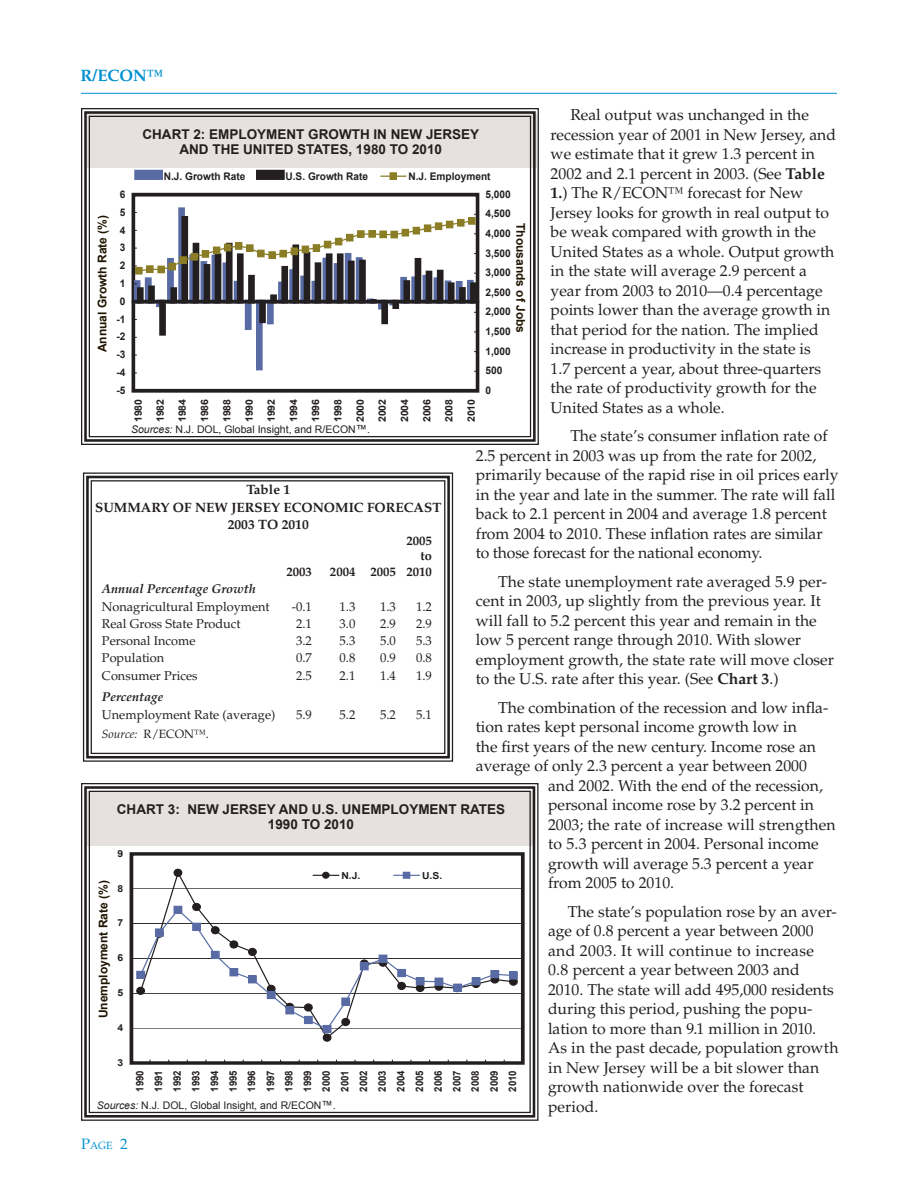
<style>
.page{position:relative;width:918px;height:1188px;background:#fff}
.page>*{position:absolute;margin:0;border:0;box-sizing:border-box;transform-origin:0 0}
.t1{font:700 16.5px "Palatino";color:#0091cf}
.t2{font:15.75px/19.5px "Palatino";color:#231f20}
.t3{font:700 13.5px/15px "Arial";color:#231f20;text-align:center}
.t4{font:700 13.5px/17.2px "Palatino";color:#231f20;text-align:center}
.t5{font:12.75px "Palatino";color:#231f20}
.t6{font:italic 700 12.75px "Palatino";color:#231f20}
.t7{font:700 12.75px/15.8px "Palatino";color:#231f20;text-align:right}
.t8{font:700 12px "Arial";color:#1f1500}
.t9{font:12px "Palatino";color:#231f20}
.t10{font:700 10.5px "Arial";color:#231f20}
.t11{font:10.5px "Arial";color:#231f20}
.t12{font:10.5px "Palatino";color:#0091cf}
.t13{font:700 10.35px/18.6px "Arial";letter-spacing:-.005em;color:#231f20;text-align:justify;scale:.93 1}
.t14{font:700 10.2px/22.2px "Arial";letter-spacing:-.005em;color:#231f20;text-align:justify;scale:1.04 1}
.t15{font:700 9.6px "Arial";color:#231f20;scale:1.08 1}
.s1{font-weight:700}
.s2{font-style:italic}
.s3{font-size:11.25px}
.s4{font-size:15px}
</style>
<div class="page">
<hr style="left:81px;top:93px;width:756px;height:1px;background:#0091cf">
<svg style="left:82px;top:472px;width:372px;height:290px"></svg>
<div style="left:86px;top:476px;width:364px;height:283px;border:3px solid #231f20"></div>
<div style="left:91px;top:480px;width:354px;height:274px;border:1px solid #231f20"></div>
<svg style="left:81px;top:783px;width:458px;height:338px"></svg>
<div style="left:84px;top:786px;width:451px;height:332px;border:3px solid #231f20"></div>
<div style="left:89px;top:791px;width:442px;height:322px;border:1px solid #231f20"></div>
<svg style="left:81px;top:108px;width:458px;height:337px"></svg>
<div style="left:84px;top:111px;width:452px;height:331px;border:3px solid #231f20"></div>
<div style="left:89px;top:116px;width:442px;height:321px;border:1px solid #231f20"></div>
<svg style="left:133px;top:194px;width:345px;height:198px"></svg>
<div style="left:468px;top:217px;width:8px;height:8px;border:1px solid #8a7d25"></div>
<div style="left:134px;top:170px;width:29px;height:10px;border:4px solid #586ba5"></div>
<div style="left:256px;top:170px;width:29px;height:10px;border:4px solid #231f20"></div>
<svg style="left:381px;top:173px;width:25px;height:6px"></svg>
<div style="left:390px;top:172px;width:7px;height:8px;border:1px solid #8a7d25"></div>
<p class="t1" style="left:81px;top:65px;width:84px">R/ECON™</p>
<p class="t2" style="left:551px;top:105px;width:287px;text-indent:20px">Real output was unchanged in the recession year of 2001 in New Jersey, and we estimate that it grew 1.3 percent in 2002 and 2.1 percent in 2003. (See <span class="s1">Table 1.</span>) The R/ECON™ forecast for New Jersey looks for growth in real output to be weak compared with growth in the United States as a whole. Output growth in the state will average 2.9 percent a year from 2003 to 2010—0.4 percentage points lower than the average growth in that period for the nation. The implied increase in productivity in the state is<br>1.7 percent a year, about three-quarters the rate of productivity growth for the United States as a whole.</p>
<p class="t2" style="left:476px;top:426px;width:364px;text-indent:95px">The state’s consumer inflation rate of 2.5 percent in 2003 was up from the rate for 2002, primarily because of the rapid rise in oil prices early in the year and late in the summer. The rate will fall back to 2.1 percent in 2004 and average 1.8 percent from 2004 to 2010. These inflation rates are similar to those forecast for the national economy.</p>
<p class="t2" style="left:476px;top:572px;width:360px;text-indent:23px">The state unemployment rate averaged 5.9 per&shy;cent in 2003, up slightly from the previous year. It will fall to 5.2 percent this year and remain in the low 5 percent range through 2010. With slower employment growth, the state rate will move closer to the U.S. rate after this year. (See <span class="s1">Chart 3</span>.)</p>
<p class="t2" style="left:498px;top:698px;width:332px">The combination of the recession and low infla-</p>
<p class="t2" style="left:476px;top:717px;width:323px">tion rates kept personal income growth low in</p>
<p class="t2" style="left:476px;top:737px;width:342px">the first years of the new century. Income rose an</p>
<p class="t2" style="left:476px;top:756px;width:333px">average of only 2.3 percent a year between 2000</p>
<p class="t2" style="left:548px;top:776px;width:276px">and 2002. With the end of the recession,</p>
<p class="t2" style="left:548px;top:795px;width:268px">personal income rose by 3.2 percent in</p>
<p class="t2" style="left:548px;top:815px;width:289px">2003; the rate of increase will strengthen</p>
<p class="t2" style="left:548px;top:834px;width:272px">to 5.3 percent in 2004. Personal income</p>
<p class="t2" style="left:548px;top:854px;width:267px">growth will average 5.3 percent a year</p>
<p class="t2" style="left:548px;top:873px;width:128px">from 2005 to 2010.</p>
<p class="t2" style="left:548px;top:902px;width:292px;text-indent:20px">The state’s population rose by an aver&shy;age of 0.8 percent a year between 2000 and 2003. It will continue to increase<br>0.8 percent a year between 2003 and 2010. The state will add 495,000 residents during this period, pushing the popu&shy;lation to more than 9.1 million in 2010.<br>As in the past decade, population growth in New Jersey will be a bit slower than growth nationwide over the forecast period.</p>
<p class="t3" style="left:143px;top:127px;width:338px">CHART 2: EMPLOYMENT GROWTH IN NEW JERSEY<br>AND THE UNITED STATES, 1980 TO 2010</p>
<p class="t10" style="left:164px;top:169px;width:83px">N.J. Growth Rate</p>
<p class="t10" style="left:286px;top:169px;width:84px">U.S. Growth Rate</p>
<p class="t10" style="left:408px;top:169px;width:84px">N.J. Employment</p>
<p class="t10" style="left:485px;top:187px;width:27px">5,000</p>
<p class="t10" style="left:120px;top:187px;width:7px">6</p>
<p class="t10" style="left:120px;top:205px;width:7px">5</p>
<p class="t10" style="left:485px;top:207px;width:27px">4,500</p>
<p class="t8" style="left:94px;top:352px;width:139px;rotate:-90deg">Annual Growth Rate (%)</p>
<p class="t8" style="left:529px;top:223px;width:112px;rotate:90deg">Thousands of Jobs</p>
<p class="t10" style="left:120px;top:223px;width:7px">4</p>
<p class="t10" style="left:485px;top:226px;width:27px">4,000</p>
<p class="t10" style="left:120px;top:241px;width:7px">3</p>
<p class="t10" style="left:485px;top:246px;width:27px">3,500</p>
<p class="t10" style="left:120px;top:258px;width:7px">2</p>
<p class="t10" style="left:485px;top:266px;width:27px">3,000</p>
<p class="t10" style="left:120px;top:276px;width:7px">1</p>
<p class="t10" style="left:485px;top:285px;width:27px">2,500</p>
<p class="t10" style="left:120px;top:294px;width:7px">0</p>
<p class="t10" style="left:485px;top:305px;width:27px">2,000</p>
<p class="t10" style="left:117px;top:312px;width:11px">-1</p>
<p class="t10" style="left:485px;top:324px;width:27px">1,500</p>
<p class="t10" style="left:117px;top:330px;width:11px">-2</p>
<p class="t10" style="left:485px;top:344px;width:27px">1,000</p>
<p class="t10" style="left:117px;top:348px;width:11px">-3</p>
<p class="t10" style="left:485px;top:364px;width:18px">500</p>
<p class="t10" style="left:117px;top:365px;width:11px">-4</p>
<p class="t10" style="left:485px;top:383px;width:7px">0</p>
<p class="t10" style="left:117px;top:383px;width:11px">-5</p>
<p class="t14" style="left:127px;top:422px;width:24px;rotate:-90deg">1980<br>1982<br>1984<br>1986<br>1988<br>1990<br>1992<br>1994<br>1996<br>1998<br>2000<br>2002<br>2004<br>2006<br>2008<br>2010</p>
<p class="t11" style="left:131px;top:422px;width:240px"><span class="s2">Sources:</span> N.J. DOL, Global Insight, and R/ECON<span class="s3">™</span>.</p>
<p class="t4" style="left:95px;top:481px;width:348px">Table 1<br>SUMMARY OF NEW JERSEY ECONOMIC FORECAST<br>2003 TO 2010</p>
<p class="t7" style="left:406px;top:533px;width:27px">2005 to</p>
<p class="t7" style="left:286px;top:564px;width:27px">2003</p>
<p class="t7" style="left:330px;top:564px;width:103px">2004 2005 2010</p>
<p class="t6" style="left:102px;top:582px;width:155px">Annual Percentage Growth</p>
<p class="t5" style="left:102px;top:599px;width:169px">Nonagricultural Employment</p>
<p class="t5" style="left:292px;top:599px;width:22px">-0.1</p>
<p class="t5" style="left:340px;top:599px;width:17px">1.3</p>
<p class="t5" style="left:380px;top:599px;width:17px">1.3</p>
<p class="t5" style="left:416px;top:599px;width:17px">1.2</p>
<p class="t5" style="left:102px;top:616px;width:140px">Real Gross State Product</p>
<p class="t5" style="left:296px;top:616px;width:17px">2.1</p>
<p class="t5" style="left:340px;top:616px;width:17px">3.0</p>
<p class="t5" style="left:380px;top:616px;width:17px">2.9</p>
<p class="t5" style="left:416px;top:616px;width:17px">2.9</p>
<p class="t5" style="left:102px;top:633px;width:95px">Personal Income</p>
<p class="t5" style="left:296px;top:633px;width:17px">3.2</p>
<p class="t5" style="left:340px;top:633px;width:17px">5.3</p>
<p class="t5" style="left:380px;top:633px;width:17px">5.0</p>
<p class="t5" style="left:416px;top:633px;width:17px">5.3</p>
<p class="t5" style="left:102px;top:651px;width:64px">Population</p>
<p class="t5" style="left:296px;top:651px;width:17px">0.7</p>
<p class="t5" style="left:340px;top:651px;width:17px">0.8</p>
<p class="t5" style="left:380px;top:651px;width:17px">0.9</p>
<p class="t5" style="left:416px;top:651px;width:17px">0.8</p>
<p class="t5" style="left:102px;top:668px;width:97px">Consumer Prices</p>
<p class="t5" style="left:296px;top:668px;width:17px">2.5</p>
<p class="t5" style="left:340px;top:668px;width:17px">2.1</p>
<p class="t5" style="left:380px;top:668px;width:17px">1.4</p>
<p class="t5" style="left:416px;top:668px;width:17px">1.9</p>
<p class="t6" style="left:102px;top:690px;width:63px">Percentage</p>
<p class="t5" style="left:102px;top:707px;width:175px">Unemployment Rate (average)</p>
<p class="t5" style="left:296px;top:707px;width:17px">5.9</p>
<p class="t5" style="left:340px;top:707px;width:17px">5.2</p>
<p class="t5" style="left:380px;top:707px;width:17px">5.2</p>
<p class="t5" style="left:416px;top:707px;width:17px">5.1</p>
<p class="t9" style="left:102px;top:727px;width:108px"><span class="s2">Source:</span> R/ECON™.</p>
<p class="t3" style="left:117px;top:802px;width:390px">CHART 3: NEW JERSEY AND U.S. UNEMPLOYMENT RATES<br>1990 TO 2010</p>
<p class="t15" style="left:118px;top:847px;width:7px">9</p>
<p class="t15" style="left:341px;top:869px;width:19px">N.J.</p>
<p class="t15" style="left:422px;top:869px;width:20px">U.S.</p>
<p class="t8" style="left:95px;top:1018px;width:140px;rotate:-90deg">Unemployment Rate (%)</p>
<p class="t15" style="left:118px;top:882px;width:7px">8</p>
<p class="t15" style="left:118px;top:917px;width:7px">7</p>
<p class="t15" style="left:118px;top:952px;width:7px">6</p>
<p class="t15" style="left:118px;top:987px;width:7px">5</p>
<p class="t15" style="left:118px;top:1021px;width:7px">4</p>
<p class="t15" style="left:118px;top:1056px;width:7px">3</p>
<p class="t13" style="left:131px;top:1092px;width:24px;rotate:-90deg">1990<br>1991<br>1992<br>1993<br>1994<br>1995<br>1996<br>1997<br>1998<br>1999<br>2000<br>2001<br>2002<br>2003<br>2004<br>2005<br>2006<br>2007<br>2008<br>2009<br>2010</p>
<p class="t11" style="left:97px;top:1099px;width:240px"><span class="s2">Sources:</span> N.J. DOL, Global Insight<span class="s2">,</span> and R/ECON<span class="s3">™</span>.</p>
<p class="t12" style="left:81px;top:1139px;width:48px"><span class="s4">P</span>AGE <span class="s4">2</span></p>
</div>
